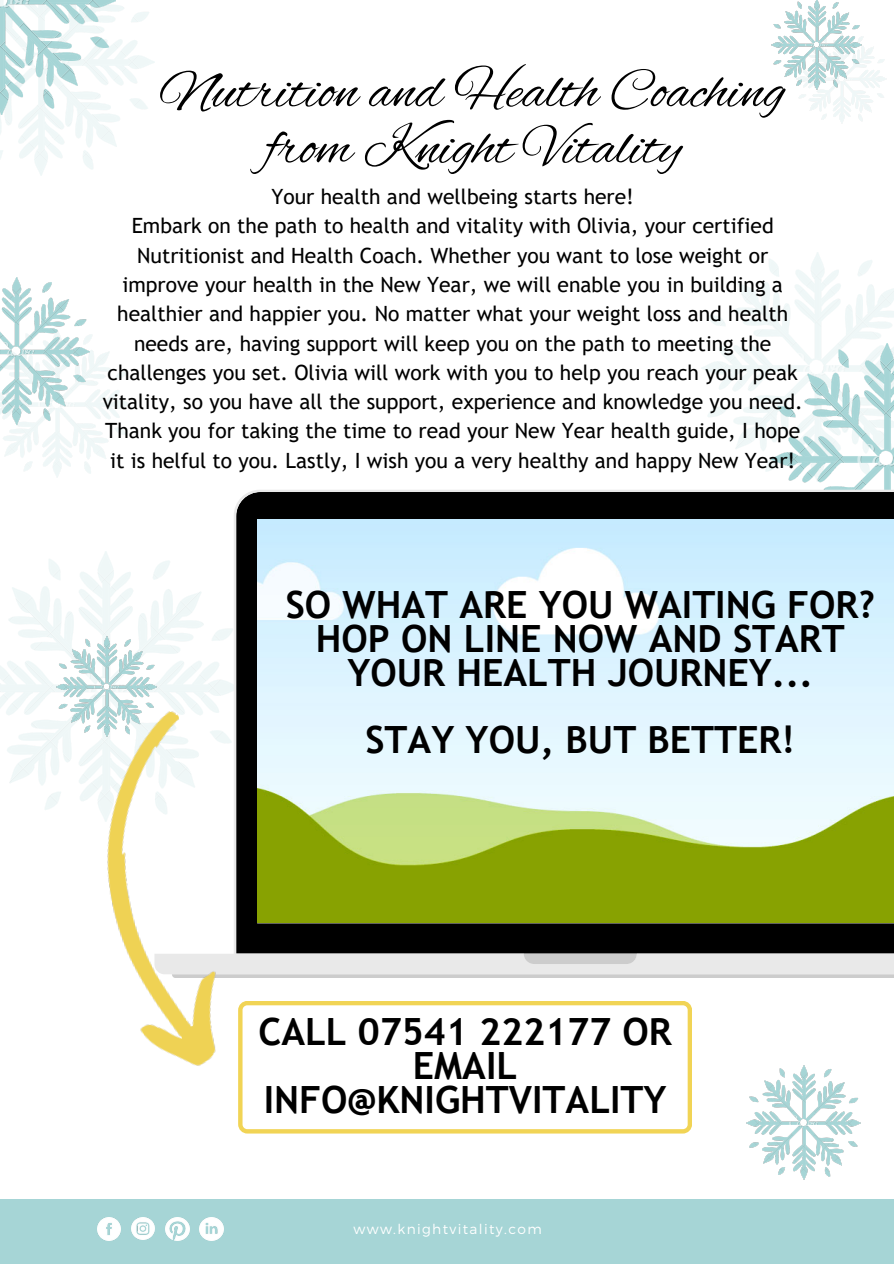
<style>
.page{position:relative;width:894px;height:1264px;background:#fff}
.page>*{position:absolute;margin:0;border:0;box-sizing:border-box;transform-origin:0 0}
.t1{font:57px/56.2px "Alex Brush";color:#000;text-align:center}
.t2{font:700 37.5px/33.8px "Trebuchet MS";color:#000;text-align:center}
.t3{font:21px/29.2px "Trebuchet MS";color:#000;text-align:center}
.t4{font:300 13.8px "Montserrat";letter-spacing:.1em;color:#fff}
</style>
<div class="page">
<img style="left:0;top:0;width:115px;height:115px">
<img style="left:771px;top:343px;width:122px;height:146px">
<img style="left:0;top:277px;width:90px;height:148px">
<img style="left:771px;top:0;width:90px;height:90px">
<img style="left:57px;top:636px;width:97px;height:100px">
<svg style="left:154px;top:489px;width:739px;height:485px;fill:#000"></svg>
<svg style="left:523px;top:953px;width:113px;height:11px"></svg>
<svg style="left:236px;top:974px;width:657px;height:4px;background:#cfcfcf"></svg>
<img style="left:257px;top:519px;width:636px;height:404px">
<img style="left:78px;top:710px;width:158px;height:356px">
<div style="left:0;top:1199px;width:893px;height:64px;background:#a6d5d6"></div>
<img style="left:97px;top:1217px;width:24px;height:23px">
<img style="left:132px;top:1217px;width:22px;height:22px">
<img style="left:165px;top:1217px;width:24px;height:23px">
<img style="left:200px;top:1217px;width:23px;height:23px">
<img style="left:746px;top:1065px;width:114px;height:114px">
<svg style="left:238px;top:1001px;width:453px;height:132px"></svg>
<p class="t1" style="left:160px;top:66px;width:626px">Nutrition and Health Coaching from Knight Vitality</p>
<p class="t3" style="left:271px;top:182px;width:364px">Your health and wellbeing starts here!</p>
<p class="t3" style="left:103px;top:211px;width:701px">Embark on the path to health and vitality with Olivia, your certified Nutritionist and Health Coach. Whether you want to lose weight or improve your health in the New Year, we will enable you in building a healthier and happier you. No matter what your weight loss and health needs are, having support will keep you on the path to meeting the challenges you set. Olivia will work with you to help you reach your peak vitality, so you have all the support, experience and knowledge you need.<br>Thank you for taking the time to read your New Year health guide, I hope it is helful to you. Lastly, I wish you a very healthy and happy New Year!</p>
<p class="t2" style="left:286px;top:588px;width:590px">SO WHAT ARE YOU WAITING FOR?</p>
<p class="t2" style="left:316px;top:621px;width:530px">HOP ON LINE NOW AND START<br>YOUR HEALTH JOURNEY...</p>
<p class="t2" style="left:365px;top:723px;width:431px">STAY YOU, BUT BETTER!</p>
<p class="t2" style="left:258px;top:1015px;width:414px">CALL 07541 222177 OR<br>EMAIL<br>INFO@KNIGHTVITALITY</p>
<p class="t4" style="left:353px;top:1219px;width:190px">www.knightvitality.com</p>
</div>
